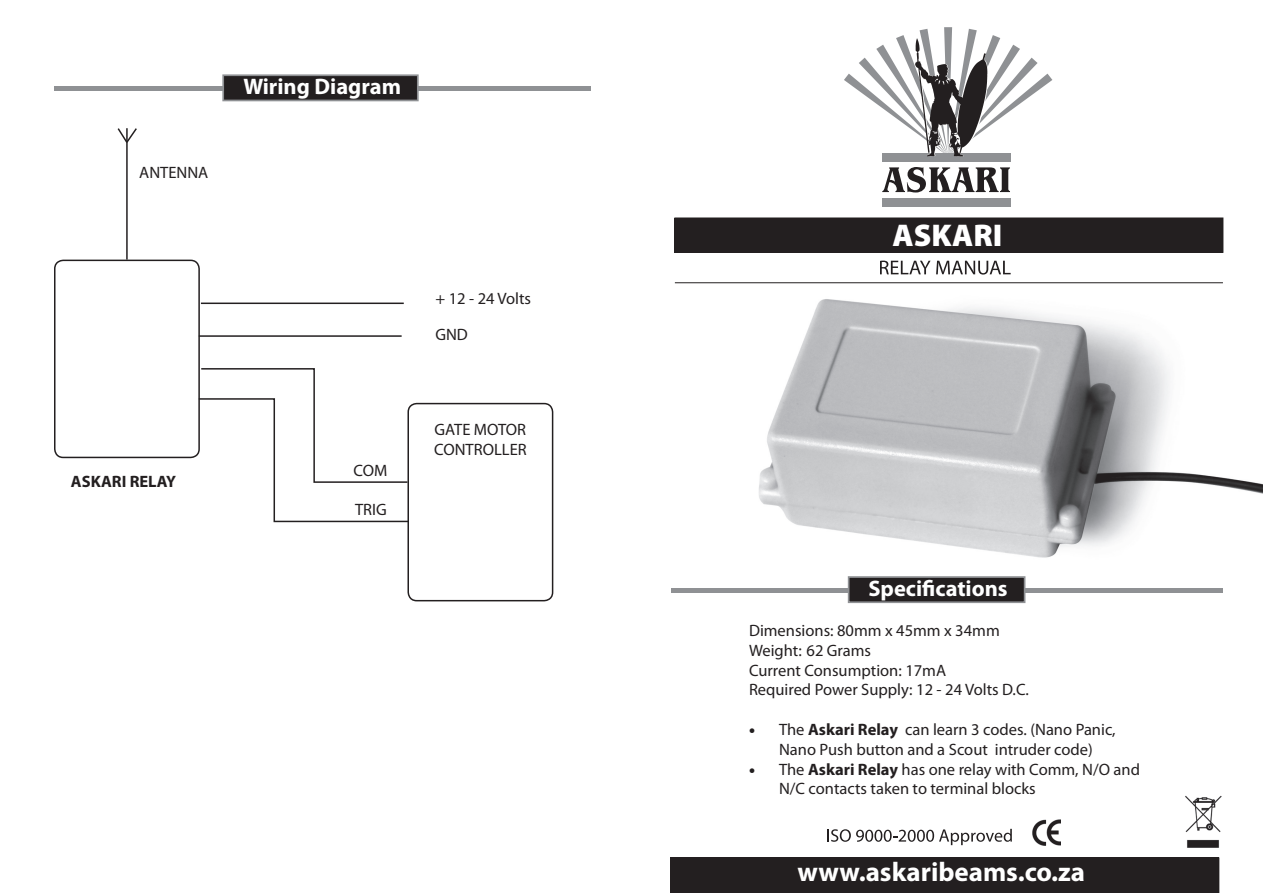
<style>
.page{position:relative;width:1263px;height:893px;background:#fff}
.page>*{position:absolute;margin:0;border:0;box-sizing:border-box;transform-origin:0 0}
.t1{font:900 31.5px "Myriad Pro";color:#fff}
.t2{font:700 27px "Myriad Pro";color:#fff}
.t3{font:700 22.5px "Myriad Pro";color:#fff}
.t4{font:16.5px/19.8px "Myriad Pro";color:#231f20}
.t5{font:700 16.5px "Myriad Pro";color:#231f20}
.s1{font-weight:900}
.s2{font-weight:700}
</style>
<div class="page">
<img style="left:724px;top:274px;width:539px;height:327px">
<div style="left:675px;top:218px;width:548px;height:34px;background:#231f20"></div>
<div style="left:674px;top:218px;width:549px;height:35px;border:1px solid #231f20"></div>
<svg style="left:880px;top:261px;width:50px;height:13px"></svg>
<svg style="left:936px;top:261px;width:75px;height:14px"></svg>
<hr style="left:675px;top:282px;width:548px;height:1px;background:#231f20">
<div style="left:670px;top:858px;width:549px;height:35px;background:#231f20"></div>
<img style="left:1185px;top:795px;width:37px;height:53px">
<img style="left:1032px;top:820px;width:28px;height:26px">
<svg style="left:827px;top:829px;width:185px;height:16px"></svg>
<div style="left:672px;top:588px;width:551px;height:5px;background:#8f9194"></div>
<div style="left:849px;top:577px;width:176px;height:25px;background:#231f20"></div>
<div style="left:848px;top:576px;width:177px;height:27px;border:2px solid #8f9194"></div>
<div style="left:54px;top:86px;width:536px;height:5px;background:#8f9194"></div>
<div style="left:223px;top:75px;width:195px;height:25px;background:#231f20"></div>
<div style="left:222px;top:74px;width:197px;height:27px;border:2px solid #8f9194"></div>
<div style="left:54px;top:260px;width:146px;height:198px;border:2px solid #231f20;border-radius:9px"></div>
<hr style="left:126px;top:128px;width:2px;height:132px;background:#231f20">
<hr style="left:201px;top:303px;width:203px;height:1px;background:#231f20">
<hr style="left:199px;top:335px;width:203px;height:2px;background:#231f20">
<svg style="left:197px;top:367px;width:210px;height:156px"></svg>
<svg style="left:117px;top:128px;width:20px;height:17px"></svg>
<div style="left:407px;top:403px;width:146px;height:198px;border:2px solid #231f20;border-radius:9px"></div>
<div style="left:882px;top:154px;width:128px;height:8px;background:#8f9194"></div>
<svg style="left:882px;top:167px;width:128px;height:26px"></svg>
<div style="left:882px;top:199px;width:128px;height:8px;background:#8f9194"></div>
<svg style="left:844px;top:27px;width:208px;height:129px"></svg>
<img style="left:912px;top:36px;width:75px;height:121px">
<p class="t4" style="left:139px;top:163px;width:71px">ANTENNA</p>
<h3 class="t3" style="left:243px;top:74px;width:159px">Wiring Diagram</h3>
<p class="t5" style="left:71px;top:472px;width:107px">ASKARI RELAY</p>
<p class="t4" style="left:353px;top:461px;width:35px">COM</p>
<p class="t4" style="left:355px;top:499px;width:33px">TRIG</p>
<p class="t4" style="left:435px;top:289px;width:97px">+ 12 - 24 Volts</p>
<p class="t4" style="left:435px;top:325px;width:34px">GND</p>
<p class="t4" style="left:434px;top:420px;width:94px">GATE MOTOR<br>CONTROLLER</p>
<h1 class="t1" style="left:892px;top:217px;width:112px">ASKARI</h1>
<h3 class="t3" style="left:868px;top:576px;width:141px">Specifications</h3>
<p class="t4" style="left:749px;top:621px;width:281px">Dimensions: 80mm x 45mm x 34mm<br>Weight: 62 Grams<br>Current Consumption: 17mA<br>Required Power Supply: 12 - 24 Volts D.C.</p>
<p class="t4" style="left:749px;top:720px;width:368px;text-align:center"><span class="s1">•</span> The <span class="s2">Askari Relay</span> can learn 3 codes. (Nano Panic,<br>Nano Push button and a Scout intruder code)</p>
<p class="t4" style="left:779px;top:759px;width:362px;text-indent:-30px"><span class="s1">•</span> The <span class="s2">Askari Relay</span> has one relay with Comm, N/O and<br>N/C contacts taken to terminal blocks</p>
<h2 class="t2" style="left:797px;top:857px;width:289px">www.askaribeams.co.za</h2>
</div>
